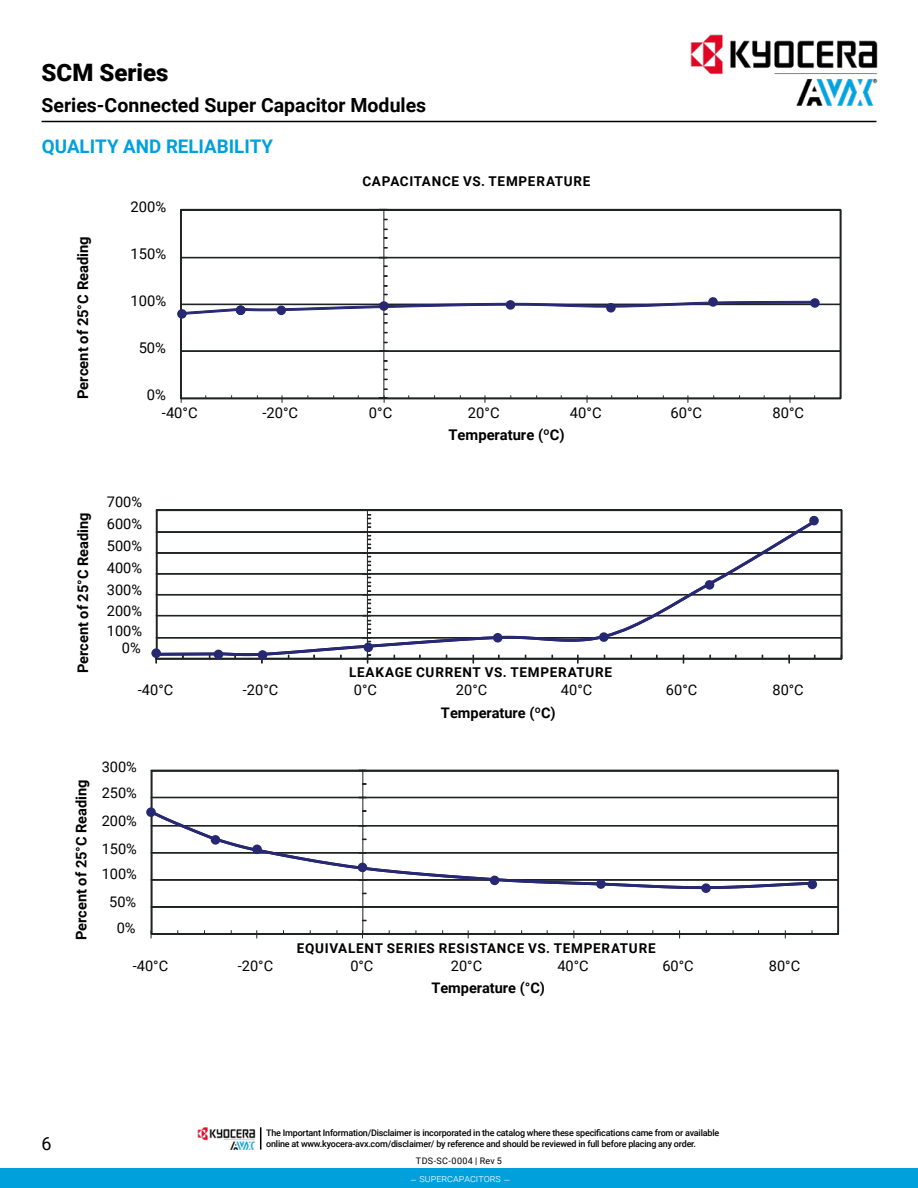
<style>
.page{position:relative;width:918px;height:1188px;background:#fff}
.page>*{position:absolute;margin:0;border:0;box-sizing:border-box;transform-origin:0 0}
.t1{font:900 24px "Roboto";color:#000}
.t2{font:700 19.5px "Roboto";color:#000}
.t3{font:700 18.75px "Roboto";color:#00a0dd}
.t4{font:18px "Roboto";color:#000}
.t5{font:14.7px "Roboto";color:#000}
.t6{font:700 14.7px "Roboto";color:#000}
.t7{font:14.55px/21.5px "Roboto";color:#000}
.t8{font:700 14.55px "Roboto";color:#000}
.t9{font:700 13.5px "Roboto";letter-spacing:.055em;color:#000}
.t10{font:300 10.5px "Roboto";color:#fff}
.t11{font:500 9px/10.8px "Roboto";letter-spacing:-.025em;color:#000}
.t12{font:9px "Roboto";letter-spacing:.035em;color:#000}
</style>
<div class="page">
<hr style="left:42px;top:121px;width:834px;height:1px;background:#000">
<svg style="left:156px;top:510px;width:686px;height:148px"></svg>
<hr style="left:157px;top:658px;width:685px;height:1px;background:#202323">
<svg style="left:363px;top:510px;width:8px;height:153px"></svg>
<svg style="left:218px;top:520px;width:598px;height:136px"></svg>
<svg style="left:156px;top:653px;width:59px;height:10px"></svg>
<hr style="left:181px;top:209px;width:659px;height:1px;background:#202323">
<svg style="left:181px;top:210px;width:660px;height:188px"></svg>
<hr style="left:384px;top:210px;width:1px;height:188px;background:#202323">
<hr style="left:181px;top:398px;width:660px;height:1px;background:#202323">
<svg style="left:379px;top:389px;width:8px;height:14px"></svg>
<svg style="left:180px;top:301px;width:636px;height:14px"></svg>
<svg style="left:151px;top:770px;width:688px;height:164px"></svg>
<hr style="left:363px;top:771px;width:1px;height:163px;background:#202323">
<hr style="left:152px;top:934px;width:686px;height:1px;background:#202323">
<svg style="left:359px;top:930px;width:7px;height:8px"></svg>
<svg style="left:150px;top:811px;width:663px;height:78px"></svg>
<div style="left:177px;top:309px;width:10px;height:10px;background:#272872;border-radius:50%"></div>
<div style="left:236px;top:305px;width:10px;height:10px;background:#272872;border-radius:4px"></div>
<div style="left:276px;top:305px;width:10px;height:10px;background:#272872;border-radius:4px"></div>
<div style="left:379px;top:301px;width:10px;height:10px;background:#272872;border-radius:4px"></div>
<svg style="left:505px;top:300px;width:11px;height:10px"></svg>
<div style="left:606px;top:303px;width:10px;height:10px;background:#272872;border-radius:4px"></div>
<div style="left:708px;top:297px;width:10px;height:10px;background:#272872;border-radius:4px"></div>
<div style="left:810px;top:298px;width:10px;height:10px;background:#272872;border-radius:4px"></div>
<div style="left:704px;top:580px;width:11px;height:10px;background:#272872;border-radius:4px"></div>
<div style="left:809px;top:516px;width:10px;height:10px;background:#272872;border-radius:4px"></div>
<div style="left:599px;top:632px;width:10px;height:10px;background:#272872;border-radius:4px"></div>
<div style="left:493px;top:633px;width:10px;height:10px;background:#272872;border-radius:4px"></div>
<div style="left:363px;top:642px;width:10px;height:10px;background:#272872;border-radius:4px"></div>
<svg style="left:257px;top:650px;width:11px;height:10px"></svg>
<svg style="left:213px;top:649px;width:11px;height:11px"></svg>
<div style="left:151px;top:648px;width:10px;height:10px;background:#272872;border-radius:4px"></div>
<div style="left:146px;top:807px;width:10px;height:10px;background:#272872;border-radius:4px"></div>
<svg style="left:210px;top:835px;width:11px;height:10px"></svg>
<div style="left:252px;top:844px;width:10px;height:10px;background:#272872;border-radius:4px"></div>
<svg style="left:357px;top:862px;width:11px;height:11px"></svg>
<div style="left:490px;top:875px;width:10px;height:10px;background:#272872;border-radius:4px"></div>
<div style="left:596px;top:879px;width:10px;height:10px;background:#272872;border-radius:4px"></div>
<div style="left:701px;top:883px;width:10px;height:10px;background:#272872;border-radius:4px"></div>
<svg style="left:807px;top:879px;width:10px;height:11px"></svg>
<img style="left:669px;top:34px;width:209px;height:87px">
<div style="left:0;top:1169px;width:918px;height:19px;background:#00a0dd"></div>
<img style="left:198px;top:1127px;width:57px;height:23px">
<svg style="left:260px;top:1127px;width:1px;height:23px"></svg>
<h1 class="t1" style="left:42px;top:55px;width:128px">SCM Series</h1>
<h2 class="t2" style="left:42px;top:92px;width:386px">Series-Connected Super Capacitor Modules</h2>
<h3 class="t3" style="left:42px;top:133px;width:233px">QUALITY AND RELIABILITY</h3>
<h3 class="t6" style="left:73px;top:399px;width:164px;rotate:-90deg">Percent of 25°C Reading</h3>
<h3 class="t5" style="left:130px;top:196px;width:37px">200%</h3>
<h3 class="t5" style="left:130px;top:243px;width:37px">150%</h3>
<h3 class="t5" style="left:130px;top:290px;width:37px">100%</h3>
<h3 class="t5" style="left:139px;top:337px;width:29px">50%</h3>
<h3 class="t5" style="left:147px;top:385px;width:21px">0%</h3>
<h3 class="t9" style="left:363px;top:172px;width:229px">CAPACITANCE VS. TEMPERATURE</h3>
<h3 class="t5" style="left:162px;top:402px;width:37px">-40°C</h3>
<h3 class="t5" style="left:262px;top:402px;width:37px">-20°C</h3>
<h3 class="t5" style="left:369px;top:402px;width:25px">0°C</h3>
<h3 class="t5" style="left:468px;top:402px;width:33px">20°C</h3>
<h3 class="t5" style="left:570px;top:402px;width:33px">40°C</h3>
<h3 class="t5" style="left:670px;top:402px;width:33px">60°C</h3>
<h3 class="t5" style="left:772px;top:402px;width:33px">80°C</h3>
<h3 class="t6" style="left:448px;top:425px;width:118px">Temperature (ºC)</h3>
<h3 class="t8" style="left:73px;top:673px;width:162px;rotate:-90deg">Percent of 25°C Reading</h3>
<h3 class="t7" style="left:107px;top:491px;width:37px;text-align:justify">700% 600% 500% 400% 300% 200% 100%</h3>
<h3 class="t7" style="left:122px;top:637px;width:20px">0%</h3>
<h3 class="t9" style="left:349px;top:663px;width:265px">LEAKAGE CURRENT VS. TEMPERATURE</h3>
<h3 class="t7" style="left:138px;top:679px;width:37px">-40°C</h3>
<h3 class="t7" style="left:243px;top:679px;width:37px">-20°C</h3>
<h3 class="t7" style="left:354px;top:679px;width:25px">0°C</h3>
<h3 class="t7" style="left:456px;top:679px;width:33px">20°C</h3>
<h3 class="t7" style="left:561px;top:679px;width:33px">40°C</h3>
<h3 class="t7" style="left:666px;top:679px;width:33px">60°C</h3>
<h3 class="t7" style="left:772px;top:679px;width:33px">80°C</h3>
<h3 class="t8" style="left:441px;top:702px;width:116px">Temperature (ºC)</h3>
<h3 class="t8" style="left:71px;top:940px;width:162px;rotate:-90deg">Percent of 25°C Reading</h3>
<h3 class="t7" style="left:102px;top:754px;width:37px;line-height:25px">300%<br>250%</h3>
<h3 class="t7" style="left:102px;top:806px;width:37px;line-height:28px">200%<br>150%</h3>
<h3 class="t7" style="left:102px;top:859px;width:37px;line-height:28.5px;text-align:center">100%<br>50%</h3>
<h3 class="t7" style="left:117px;top:916px;width:20px">0%</h3>
<h3 class="t9" style="left:297px;top:938px;width:360px">EQUIVALENT SERIES RESISTANCE VS. TEMPERATURE</h3>
<h3 class="t7" style="left:133px;top:954px;width:37px">-40°C</h3>
<h3 class="t7" style="left:238px;top:954px;width:37px">-20°C</h3>
<h3 class="t7" style="left:350px;top:954px;width:25px">0°C</h3>
<h3 class="t7" style="left:451px;top:954px;width:33px">20°C</h3>
<h3 class="t7" style="left:557px;top:954px;width:33px">40°C</h3>
<h3 class="t7" style="left:662px;top:954px;width:33px">60°C</h3>
<h3 class="t7" style="left:769px;top:954px;width:33px">80°C</h3>
<h3 class="t8" style="left:431px;top:977px;width:115px">Temperature (°C)</h3>
<h3 class="t4" style="left:42px;top:1131px;width:12px">6</h3>
<p class="t11" style="left:266px;top:1127px;width:455px">The Important Information/Disclaimer is incorporated in the catalog where these specifications came from or available online at www.kyocera-avx.com/disclaimer/ by reference and should be reviewed in full before placing any order.</p>
<p class="t12" style="left:416px;top:1155px;width:88px">TDS-SC-0004 | Rev 5</p>
<p class="t10" style="left:410px;top:1171px;width:102px">– supercapacitors –</p>
</div>
